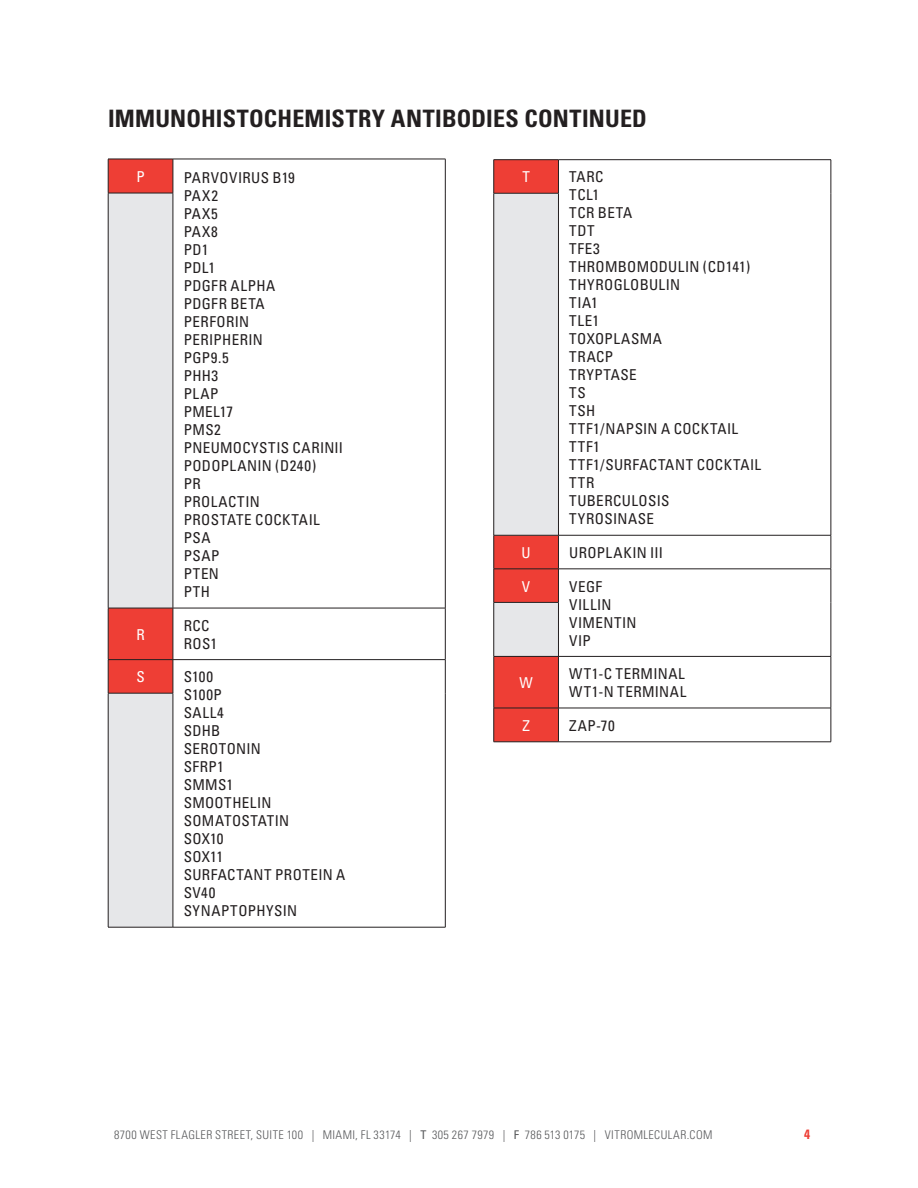
<style>
.page{position:relative;width:918px;height:1188px;background:#fff}
.page>*{position:absolute;margin:0;border:0;box-sizing:border-box;transform-origin:0 0}
.t1{font:700 condensed 24px "Univers";letter-spacing:.01em;color:#231f20}
.t2{font:condensed 15px "Univers";letter-spacing:.03em;color:#231f20}
.t3{font:condensed 15px "Univers";color:#fff}
.t4{font:700 condensed 13.5px "Univers";color:#ee3e35}
.t5{font:300 condensed 12px "Univers";letter-spacing:.035em;color:#57585a}
.s1{font-weight:400}
</style>
<div class="page">
<div style="left:109px;top:160px;width:64px;height:33px;background:#ee3e35"></div>
<svg style="left:109px;top:194px;width:64px;height:733px;background:#e4d1d2"></svg>
<hr style="left:108px;top:159px;width:65px;height:1px;background:#231f20">
<hr style="left:108px;top:159px;width:1px;height:34px;background:#231f20">
<hr style="left:173px;top:159px;width:1px;height:34px;background:#231f20">
<hr style="left:445px;top:159px;width:1px;height:34px;background:#231f20">
<hr style="left:108px;top:193px;width:65px;height:1px;background:#231f20">
<hr style="left:108px;top:193px;width:1px;height:415px;background:#231f20">
<hr style="left:173px;top:193px;width:1px;height:415px;background:#231f20">
<hr style="left:445px;top:193px;width:1px;height:415px;background:#231f20">
<hr style="left:108px;top:608px;width:65px;height:1px;background:#231f20">
<hr style="left:108px;top:608px;width:1px;height:51px;background:#231f20">
<hr style="left:173px;top:608px;width:1px;height:51px;background:#231f20">
<hr style="left:445px;top:608px;width:1px;height:51px;background:#231f20">
<hr style="left:108px;top:659px;width:65px;height:1px;background:#231f20">
<hr style="left:108px;top:660px;width:1px;height:33px;background:#231f20">
<hr style="left:173px;top:660px;width:1px;height:33px;background:#231f20">
<hr style="left:445px;top:660px;width:1px;height:33px;background:#231f20">
<hr style="left:108px;top:693px;width:65px;height:1px;background:#231f20">
<hr style="left:108px;top:693px;width:1px;height:234px;background:#231f20">
<hr style="left:173px;top:693px;width:1px;height:234px;background:#231f20">
<hr style="left:445px;top:693px;width:1px;height:234px;background:#231f20">
<hr style="left:108px;top:927px;width:65px;height:1px;background:#231f20">
<hr style="left:173px;top:159px;width:272px;height:1px;background:#231f20">
<hr style="left:173px;top:608px;width:272px;height:1px;background:#231f20">
<hr style="left:173px;top:659px;width:272px;height:1px;background:#231f20">
<hr style="left:173px;top:927px;width:272px;height:1px;background:#231f20">
<svg style="left:494px;top:160px;width:64px;height:582px;background:#e0b7b7"></svg>
<div style="left:494px;top:656px;width:64px;height:52px;background:#ee3e35"></div>
<hr style="left:494px;top:159px;width:64px;height:1px;background:#231f20">
<hr style="left:493px;top:160px;width:1px;height:33px;background:#231f20">
<hr style="left:558px;top:160px;width:1px;height:33px;background:#231f20">
<hr style="left:831px;top:160px;width:1px;height:33px;background:#231f20">
<hr style="left:494px;top:193px;width:65px;height:1px;background:#231f20">
<hr style="left:493px;top:193px;width:1px;height:342px;background:#231f20">
<hr style="left:558px;top:193px;width:1px;height:342px;background:#231f20">
<hr style="left:831px;top:193px;width:1px;height:342px;background:#231f20">
<hr style="left:494px;top:535px;width:64px;height:1px;background:#231f20">
<hr style="left:493px;top:535px;width:1px;height:34px;background:#231f20">
<hr style="left:558px;top:535px;width:1px;height:34px;background:#231f20">
<hr style="left:831px;top:535px;width:1px;height:34px;background:#231f20">
<hr style="left:494px;top:569px;width:64px;height:1px;background:#231f20">
<hr style="left:493px;top:569px;width:1px;height:33px;background:#231f20">
<hr style="left:558px;top:569px;width:1px;height:33px;background:#231f20">
<hr style="left:831px;top:569px;width:1px;height:33px;background:#231f20">
<hr style="left:494px;top:602px;width:65px;height:1px;background:#231f20">
<hr style="left:493px;top:603px;width:1px;height:53px;background:#231f20">
<hr style="left:558px;top:603px;width:1px;height:53px;background:#231f20">
<hr style="left:831px;top:602px;width:1px;height:54px;background:#231f20">
<hr style="left:494px;top:656px;width:64px;height:1px;background:#231f20">
<hr style="left:493px;top:657px;width:1px;height:51px;background:#231f20">
<hr style="left:558px;top:657px;width:1px;height:51px;background:#231f20">
<hr style="left:831px;top:657px;width:1px;height:51px;background:#231f20">
<hr style="left:494px;top:708px;width:64px;height:1px;background:#231f20">
<hr style="left:493px;top:708px;width:1px;height:34px;background:#231f20">
<hr style="left:558px;top:708px;width:1px;height:34px;background:#231f20">
<hr style="left:831px;top:708px;width:1px;height:34px;background:#231f20">
<hr style="left:494px;top:742px;width:64px;height:1px;background:#231f20">
<hr style="left:558px;top:159px;width:273px;height:1px;background:#231f20">
<hr style="left:558px;top:535px;width:273px;height:1px;background:#231f20">
<hr style="left:558px;top:569px;width:273px;height:1px;background:#231f20">
<hr style="left:558px;top:656px;width:273px;height:1px;background:#231f20">
<hr style="left:558px;top:708px;width:273px;height:1px;background:#231f20">
<hr style="left:558px;top:742px;width:273px;height:1px;background:#231f20">
<p class="t1" style="left:108px;top:104px;width:540px">IMMUNOHISTOCHEMISTRY ANTIBODIES CONTINUED</p>
<p class="t3" style="left:136px;top:167px;width:10px">P</p>
<p class="t2" style="left:184px;top:168px;width:113px">PARVOVIRUS B19</p>
<p class="t2" style="left:184px;top:186px;width:36px">PAX2</p>
<p class="t2" style="left:184px;top:204px;width:36px">PAX5</p>
<p class="t2" style="left:184px;top:222px;width:36px">PAX8</p>
<p class="t2" style="left:184px;top:240px;width:26px">PD1</p>
<p class="t2" style="left:184px;top:258px;width:33px">PDL1</p>
<p class="t2" style="left:184px;top:276px;width:93px">PDGFR ALPHA</p>
<p class="t2" style="left:184px;top:294px;width:83px">PDGFR BETA</p>
<p class="t2" style="left:184px;top:312px;width:67px">PERFORIN</p>
<p class="t2" style="left:184px;top:330px;width:81px">PERIPHERIN</p>
<p class="t2" style="left:184px;top:348px;width:46px">PGP9.5</p>
<p class="t2" style="left:184px;top:366px;width:36px">PHH3</p>
<p class="t2" style="left:184px;top:384px;width:36px">PLAP</p>
<p class="t2" style="left:184px;top:402px;width:51px">PMEL17</p>
<p class="t2" style="left:184px;top:420px;width:39px">PMS2</p>
<p class="t2" style="left:184px;top:438px;width:161px">PNEUMOCYSTIS CARINII</p>
<p class="t2" style="left:184px;top:456px;width:134px">PODOPLANIN (D240)</p>
<p class="t2" style="left:184px;top:474px;width:19px">PR</p>
<p class="t2" style="left:184px;top:492px;width:77px">PROLACTIN</p>
<p class="t2" style="left:184px;top:510px;width:137px">PROSTATE COCKTAIL</p>
<p class="t2" style="left:184px;top:528px;width:28px">PSA</p>
<p class="t2" style="left:184px;top:546px;width:37px">PSAP</p>
<p class="t2" style="left:184px;top:564px;width:37px">PTEN</p>
<p class="t2" style="left:184px;top:582px;width:28px">PTH</p>
<p class="t3" style="left:136px;top:625px;width:10px">R</p>
<p class="t2" style="left:184px;top:616px;width:27px">RCC</p>
<p class="t2" style="left:184px;top:634px;width:35px">ROS1</p>
<p class="t3" style="left:136px;top:668px;width:10px">S</p>
<p class="t2" style="left:184px;top:668px;width:31px">S100</p>
<p class="t2" style="left:184px;top:686px;width:40px">S100P</p>
<p class="t2" style="left:184px;top:704px;width:42px">SALL4</p>
<p class="t2" style="left:184px;top:722px;width:38px">SDHB</p>
<p class="t2" style="left:184px;top:740px;width:79px">SEROTONIN</p>
<p class="t2" style="left:184px;top:758px;width:42px">SFRP1</p>
<p class="t2" style="left:184px;top:776px;width:51px">SMMS1</p>
<p class="t2" style="left:184px;top:794px;width:89px">SMOOTHELIN</p>
<p class="t2" style="left:184px;top:812px;width:107px">SOMATOSTATIN</p>
<p class="t2" style="left:184px;top:830px;width:41px">SOX10</p>
<p class="t2" style="left:184px;top:848px;width:41px">SOX11</p>
<p class="t2" style="left:184px;top:866px;width:163px">SURFACTANT PROTEIN A</p>
<p class="t2" style="left:184px;top:884px;width:33px">SV40</p>
<p class="t2" style="left:184px;top:902px;width:115px">SYNAPTOPHYSIN</p>
<p class="t3" style="left:522px;top:168px;width:9px">T</p>
<p class="t2" style="left:569px;top:168px;width:36px">TARC</p>
<p class="t2" style="left:569px;top:186px;width:32px">TCL1</p>
<p class="t2" style="left:569px;top:204px;width:64px">TCR BETA</p>
<p class="t2" style="left:569px;top:222px;width:27px">TDT</p>
<p class="t2" style="left:569px;top:240px;width:32px">TFE3</p>
<p class="t2" style="left:569px;top:258px;width:182px">THROMBOMODULIN (CD141)</p>
<p class="t2" style="left:569px;top:276px;width:112px">THYROGLOBULIN</p>
<p class="t2" style="left:569px;top:294px;width:30px">TIA1</p>
<p class="t2" style="left:569px;top:312px;width:31px">TLE1</p>
<p class="t2" style="left:569px;top:330px;width:94px">TOXOPLASMA</p>
<p class="t2" style="left:569px;top:348px;width:46px">TRACP</p>
<p class="t2" style="left:569px;top:366px;width:69px">TRYPTASE</p>
<p class="t2" style="left:569px;top:384px;width:18px">TS</p>
<p class="t2" style="left:569px;top:402px;width:27px">TSH</p>
<p class="t2" style="left:569px;top:420px;width:170px">TTF1/NAPSIN A COCKTAIL</p>
<p class="t2" style="left:569px;top:438px;width:32px">TTF1</p>
<p class="t2" style="left:569px;top:456px;width:193px">TTF1/SURFACTANT COCKTAIL</p>
<p class="t2" style="left:569px;top:474px;width:27px">TTR</p>
<p class="t2" style="left:569px;top:492px;width:102px">TUBERCULOSIS</p>
<p class="t2" style="left:569px;top:510px;width:86px">TYROSINASE</p>
<p class="t3" style="left:522px;top:543px;width:11px">U</p>
<p class="t2" style="left:569px;top:543px;width:95px">UROPLAKIN III</p>
<p class="t3" style="left:522px;top:577px;width:10px">V</p>
<p class="t2" style="left:569px;top:577px;width:34px">VEGF</p>
<p class="t2" style="left:569px;top:595px;width:44px">VILLIN</p>
<p class="t2" style="left:569px;top:613px;width:69px">VIMENTIN</p>
<p class="t2" style="left:569px;top:631px;width:23px">VIP</p>
<p class="t3" style="left:519px;top:673px;width:15px">W</p>
<p class="t2" style="left:569px;top:664px;width:117px">WT1-C TERMINAL</p>
<p class="t2" style="left:569px;top:682px;width:119px">WT1-N TERMINAL</p>
<p class="t3" style="left:522px;top:716px;width:9px">Z</p>
<p class="t2" style="left:569px;top:716px;width:47px">ZAP-70</p>
<p class="t5" style="left:114px;top:1127px;width:600px">8700 WEST FLAGLER STREET, SUITE 100 | MIAMI, FL 33174 | <span class="s1">T</span> 305 267 7979 | <span class="s1">F</span> 786 513 0175 | VITROMLECULAR.COM</p>
<p class="t4" style="left:804px;top:1126px;width:7px">4</p>
</div>
